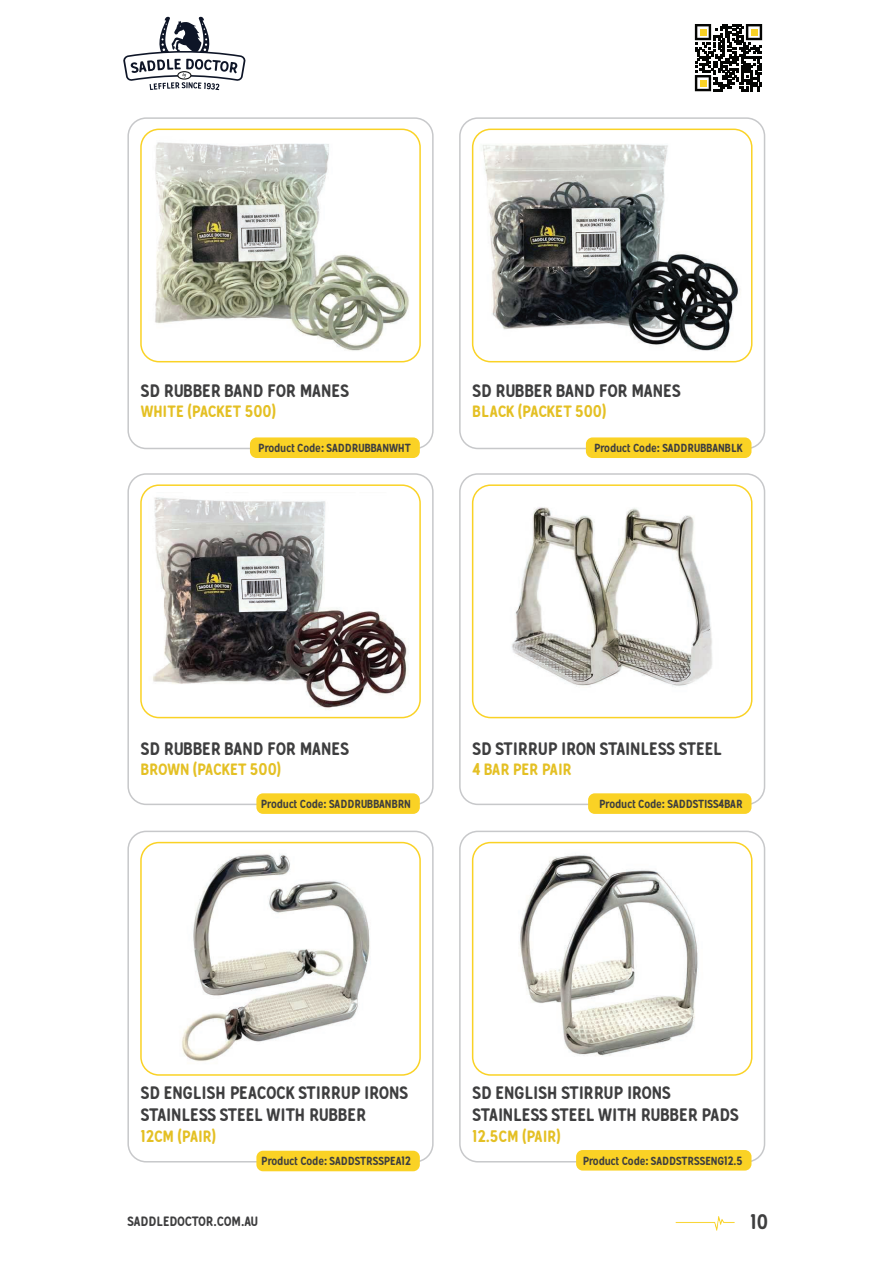
<style>
.page{position:relative;width:893px;height:1263px;background:#fff}
.page>*{position:absolute;margin:0;border:0;box-sizing:border-box;transform-origin:0 0}
.t1{font:20.25px "Gunnar";color:#3e3e3f}
.t2{font:18px/21.6px "Gunnar";color:#3e3e3f}
.t3{font:16.35px "Gunnar";color:#e4c024}
.t4{font:16.35px "Gunnar";letter-spacing:-.025em;color:#e4c024}
.t5{font:13.5px "Gunnar";letter-spacing:-.01em;color:#3e3e3f}
.t6{font:11.7px "Gunnar";color:#3e3e3f}
</style>
<div class="page">
<img style="left:675px;top:1216px;width:59px;height:15px">
<svg style="left:695px;top:24px;width:67px;height:67px"></svg>
<div style="left:699px;top:29px;width:7px;height:7px;background:#f9d226"></div>
<div style="left:750px;top:29px;width:7px;height:7px;background:#f9d226"></div>
<div style="left:699px;top:80px;width:7px;height:7px;background:#f9d226"></div>
<div style="left:127px;top:117px;width:307px;height:332px;border:2px solid #c7c8ca;border-radius:18px"></div>
<div style="left:459px;top:117px;width:306px;height:332px;border:2px solid #c7c8ca;border-radius:18px"></div>
<div style="left:127px;top:473px;width:307px;height:332px;border:2px solid #c7c8ca;border-radius:18px"></div>
<div style="left:127px;top:831px;width:307px;height:331px;border:2px solid #c7c8ca;border-radius:18px"></div>
<div style="left:459px;top:473px;width:306px;height:332px;border:2px solid #c7c8ca;border-radius:18px"></div>
<div style="left:459px;top:831px;width:306px;height:331px;border:2px solid #c7c8ca;border-radius:18px"></div>
<img style="left:141px;top:136px;width:268px;height:219px">
<div style="left:140px;top:129px;width:281px;height:233px;border:2px solid #fad225;border-radius:18px"></div>
<img style="left:473px;top:136px;width:267px;height:219px">
<div style="left:472px;top:129px;width:280px;height:233px;border:2px solid #fad225;border-radius:18px"></div>
<img style="left:143px;top:492px;width:265px;height:218px">
<div style="left:140px;top:484px;width:281px;height:234px;border:2px solid #fad225;border-radius:18px"></div>
<img style="left:143px;top:850px;width:227px;height:218px">
<div style="left:140px;top:842px;width:281px;height:234px;border:2px solid #fad225;border-radius:18px"></div>
<img style="left:473px;top:492px;width:239px;height:218px">
<div style="left:472px;top:484px;width:280px;height:234px;border:2px solid #fad225;border-radius:18px"></div>
<img style="left:473px;top:850px;width:225px;height:218px">
<div style="left:472px;top:842px;width:280px;height:234px;border:2px solid #fad225;border-radius:18px"></div>
<div style="left:250px;top:437px;width:170px;height:21px;background:#fad225;border-radius:7px"></div>
<div style="left:586px;top:437px;width:165px;height:21px;background:#fad225;border-radius:7px"></div>
<div style="left:256px;top:793px;width:164px;height:21px;background:#fad225;border-radius:7px"></div>
<div style="left:256px;top:1151px;width:164px;height:20px;background:#fad225;border-radius:7px"></div>
<div style="left:588px;top:793px;width:163px;height:21px;background:#fad225;border-radius:7px"></div>
<div style="left:576px;top:1150px;width:175px;height:20px;background:#fad225;border-radius:7px"></div>
<svg style="left:123px;top:16px;width:123px;height:74px"></svg>
<p class="t2" style="left:141px;top:380px;width:210px">SD RUBBER BAND FOR MANES</p>
<p class="t2" style="left:473px;top:380px;width:210px">SD RUBBER BAND FOR MANES</p>
<p class="t3" style="left:141px;top:401px;width:137px">WHITE (PACKET 500)</p>
<p class="t3" style="left:473px;top:401px;width:135px">BLACK (PACKET 500)</p>
<p class="t6" style="left:258px;top:441px;width:154px">Product Code: SADDRUBBANWHT</p>
<p class="t6" style="left:594px;top:441px;width:150px">Product Code: SADDRUBBANBLK</p>
<p class="t2" style="left:141px;top:738px;width:210px">SD RUBBER BAND FOR MANES</p>
<p class="t2" style="left:473px;top:738px;width:251px">SD STIRRUP IRON STAINLESS STEEL</p>
<p class="t3" style="left:141px;top:759px;width:142px">BROWN (PACKET 500)</p>
<p class="t4" style="left:473px;top:759px;width:100px">4 BAR PER PAIR</p>
<p class="t6" style="left:261px;top:797px;width:152px">Product Code: SADDRUBBANBRN</p>
<p class="t6" style="left:599px;top:797px;width:145px">Product Code: SADDSTISS4BAR</p>
<p class="t2" style="left:141px;top:1082px;width:268px">SD ENGLISH PEACOCK STIRRUP IRONS<br>STAINLESS STEEL WITH RUBBER</p>
<p class="t2" style="left:473px;top:1082px;width:268px">SD ENGLISH STIRRUP IRONS<br>STAINLESS STEEL WITH RUBBER PADS</p>
<p class="t3" style="left:141px;top:1126px;width:77px">12CM (PAIR)</p>
<p class="t3" style="left:473px;top:1126px;width:89px">12.5CM (PAIR)</p>
<p class="t6" style="left:261px;top:1154px;width:151px">Product Code: SADDSTRSSPEA12</p>
<p class="t6" style="left:583px;top:1153px;width:162px">Product Code: SADDSTRSSENG12.5</p>
<p class="t5" style="left:127px;top:1213px;width:132px">SADDLEDOCTOR.COM.AU</p>
<p class="t1" style="left:750px;top:1209px;width:19px">10</p>
</div>
